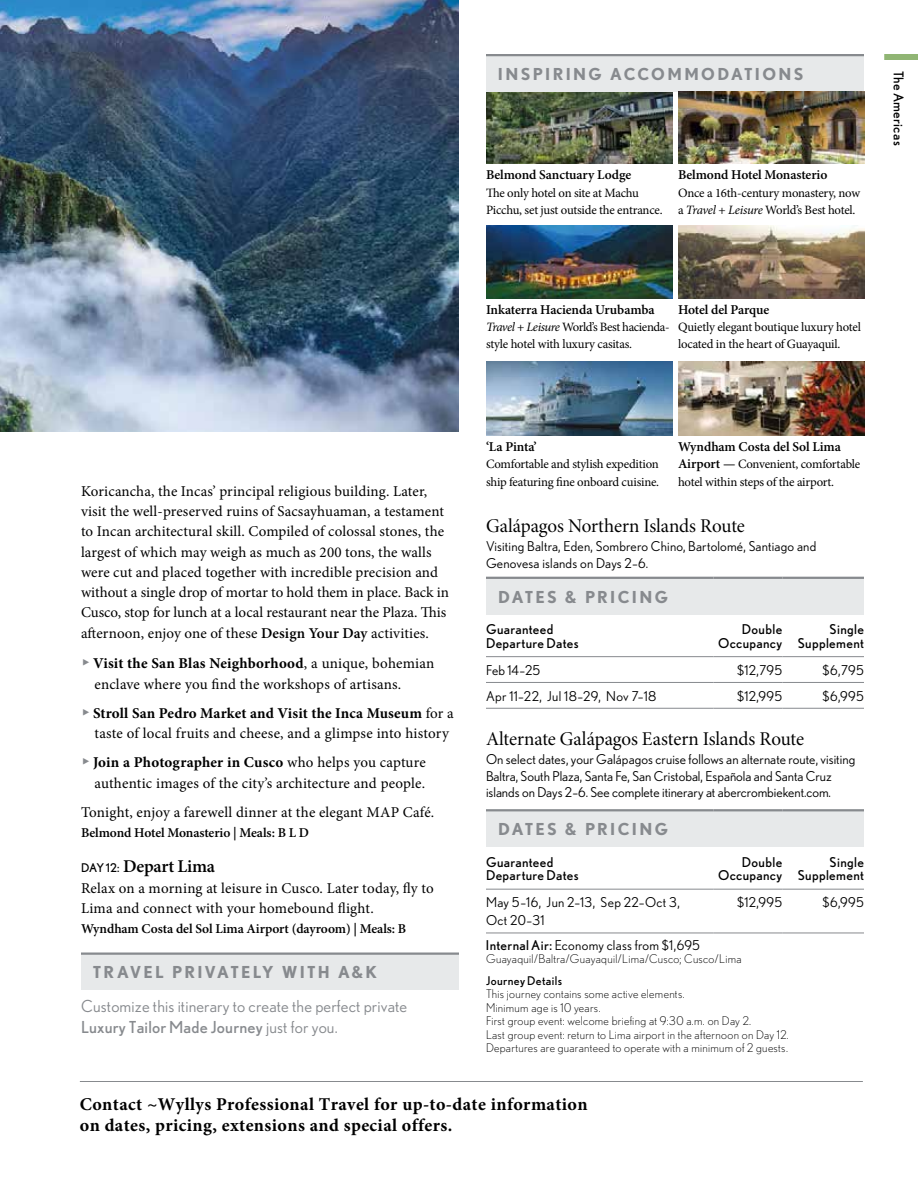
<style>
.page{position:relative;width:918px;height:1188px;background:#fff}
.page>*{position:absolute;margin:0;border:0;box-sizing:border-box;transform-origin:0 0}
.t1{font:19.5px "Minion Pro Subh";letter-spacing:-.005em;color:#000}
.t2{font:700 18px/21px "Minion Pro";letter-spacing:.025em;color:#000}
.t3{font:600 18px "Minion Pro";letter-spacing:-.01em;color:#000}
.t4{font:16.5px/20.2px "Nobel";letter-spacing:.01em;color:#878a8e}
.t5{font:700 16.5px "Nobel";letter-spacing:.135em;color:#878a8e}
.t6{font:15px/20.2px "Minion Pro";letter-spacing:.01em;color:#000}
.t7{font:13.5px/16.5px "Nobel";letter-spacing:.005em;color:#000}
.t8{font:600 13.5px "Minion Pro";letter-spacing:-.005em;color:#000}
.t9{font:13.5px/13.5px "Nobel";letter-spacing:.025em;color:#000;text-align:right}
.t10{font:13.5px/18px "Nobel";letter-spacing:.025em;color:#000}
.t11{font:12.75px/17.2px "Minion Pro";letter-spacing:-.02em;color:#000}
.t12{font:300 12px/13.5px "Nobel";letter-spacing:.025em;color:#000}
.t13{font:12px "Nobel";letter-spacing:.03em;color:#000}
.s1{font-style:italic}
.s2{font-weight:600}
.s3{font-family:"Arial Unicode MS";color:#878a8e}
.s4{font-weight:700}
.s5{font-family:"Nobel";font-weight:400;font-size:12px}
.s6{font-style:inherit}
.s7{font-weight:600;font-size:13.5px}
</style>
<div class="page">
<div style="left:884px;top:54px;width:34px;height:6px;background:#90b574"></div>
<img style="left:0;top:0;width:459px;height:432px">
<img style="left:486px;top:92px;width:186px;height:71px">
<img style="left:486px;top:226px;width:186px;height:72px">
<img style="left:486px;top:361px;width:186px;height:74px">
<div style="left:486px;top:56px;width:378px;height:36px;background:#e7e9ea"></div>
<hr style="left:486px;top:54px;width:378px;height:2px;background:#878a8e">
<img style="left:678px;top:92px;width:186px;height:71px">
<img style="left:678px;top:226px;width:186px;height:72px">
<img style="left:678px;top:361px;width:186px;height:74px">
<div style="left:81px;top:954px;width:378px;height:36px;background:#e7e9ea"></div>
<hr style="left:81px;top:952px;width:378px;height:3px;background:#878a8e">
<div style="left:486px;top:810px;width:378px;height:37px;background:#e7e9ea"></div>
<hr style="left:486px;top:809px;width:227px;height:2px;background:#878a8e">
<hr style="left:713px;top:809px;width:69px;height:2px;background:#878a8e">
<hr style="left:782px;top:809px;width:82px;height:2px;background:#878a8e">
<hr style="left:486px;top:933px;width:227px;height:1px;background:#878a8e">
<hr style="left:713px;top:933px;width:69px;height:1px;background:#878a8e">
<hr style="left:782px;top:933px;width:82px;height:1px;background:#878a8e">
<hr style="left:486px;top:889px;width:227px;height:1px;background:#878a8e">
<hr style="left:713px;top:889px;width:69px;height:1px;background:#878a8e">
<hr style="left:782px;top:889px;width:82px;height:1px;background:#878a8e">
<div style="left:486px;top:578px;width:378px;height:36px;background:#e7e9ea"></div>
<hr style="left:486px;top:577px;width:227px;height:2px;background:#878a8e">
<hr style="left:713px;top:577px;width:69px;height:2px;background:#878a8e">
<hr style="left:782px;top:577px;width:82px;height:2px;background:#878a8e">
<hr style="left:486px;top:708px;width:227px;height:1px;background:#878a8e">
<hr style="left:713px;top:708px;width:69px;height:1px;background:#878a8e">
<hr style="left:782px;top:708px;width:82px;height:1px;background:#878a8e">
<hr style="left:486px;top:656px;width:227px;height:1px;background:#878a8e">
<hr style="left:713px;top:656px;width:69px;height:1px;background:#878a8e">
<hr style="left:782px;top:656px;width:82px;height:1px;background:#878a8e">
<hr style="left:486px;top:682px;width:227px;height:1px;background:#878a8e">
<hr style="left:713px;top:682px;width:69px;height:1px;background:#878a8e">
<hr style="left:782px;top:682px;width:82px;height:1px;background:#878a8e">
<hr style="left:80px;top:1081px;width:783px;height:1px;background:#878a8e">
<p class="t5" style="left:498px;top:64px;width:307px">INSPIRING ACCOMMODATIONS</p>
<p class="t8" style="left:486px;top:167px;width:147px">Belmond Sanctuary Lodge</p>
<p class="t11" style="left:486px;top:184px;width:178px">The only hotel on site at Machu<br>Picchu, set just outside the entrance.</p>
<p class="t8" style="left:678px;top:167px;width:151px">Belmond Hotel Monasterio</p>
<p class="t11" style="left:678px;top:184px;width:184px">Once a 16th-century monastery, now a <span class="s1">Travel + Leisure</span> World’s Best hotel.</p>
<p class="t9" style="left:905px;top:70px;width:76px;rotate:90deg">The Americas</p>
<p class="t8" style="left:486px;top:302px;width:170px">Inkaterra Hacienda Urubamba</p>
<p class="t11" style="left:486px;top:319px;width:185px"><span class="s1">Travel + Leisure</span> World’s Best hacienda&shy;style hotel with luxury casitas.</p>
<p class="t8" style="left:678px;top:302px;width:93px">Hotel del Parque</p>
<p class="t11" style="left:678px;top:319px;width:184px">Quietly elegant boutique luxury hotel located in the heart of Guayaquil.</p>
<p class="t6" style="left:81px;top:481px;width:370px">Koricancha, the Incas’ principal religious building. Later, visit the well-preserved ruins of Sacsayhuaman, a testament to Incan architectural skill. Compiled of colossal stones, the largest of which may weigh as much as 200 tons, the walls were cut and placed together with incredible precision and without a single drop of mortar to hold them in place. Back in Cusco, stop for lunch at a local restaurant near the Plaza. This afternoon, enjoy one of these <span class="s2">Design Your Day</span> activities.</p>
<p class="t6" style="left:94px;top:653px;width:341px;text-indent:-14px"><span class="s3">▶</span> <span class="s4">Visit the San Blas Neighborhood</span>, a unique, bohemian enclave where you find the workshops of artisans.</p>
<p class="t6" style="left:81px;top:703px;width:374px;text-align:center"><span class="s3">▶</span> <span class="s4">Stroll San Pedro Market and Visit the Inca Museum</span> for a taste of local fruits and cheese, and a glimpse into history</p>
<p class="t6" style="left:81px;top:752px;width:346px;text-align:right"><span class="s3">▶</span> <span class="s4">Join a Photographer in Cusco</span> who helps you capture authentic images of the city’s architecture and people.</p>
<p class="t6" style="left:81px;top:802px;width:355px">Tonight, enjoy a farewell dinner at the elegant MAP Café.</p>
<p class="t8" style="left:81px;top:825px;width:229px">Belmond Hotel Monasterio | Meals: B L D</p>
<p class="t3" style="left:81px;top:856px;width:136px"><span class="s5">DAY 12:</span> Depart Lima</p>
<p class="t6" style="left:81px;top:878px;width:354px">Relax on a morning at leisure in Cusco. Later today, fly to<br>Lima and connect with your homebound flight.</p>
<p class="t8" style="left:81px;top:921px;width:327px">Wyndham Costa del Sol Lima Airport (dayroom) | Meals: B</p>
<p class="t5" style="left:93px;top:963px;width:286px">TRAVEL PRIVATELY WITH A&amp;K</p>
<p class="t4" style="left:81px;top:996px;width:328px">Customize this itinerary to create the perfect private<br><span class="s6">Luxury Tailor Made Journey</span> just for you.</p>
<p class="t8" style="left:486px;top:439px;width:52px">‘La Pinta’</p>
<p class="t11" style="left:486px;top:456px;width:175px">Comfortable and stylish expedition ship featuring fine onboard cuisine.</p>
<p class="t8" style="left:678px;top:439px;width:164px">Wyndham Costa del Sol Lima</p>
<p class="t11" style="left:678px;top:456px;width:184px"><span class="s7">Airport —</span> Convenient, comfortable hotel within steps of the airport.</p>
<h1 class="t1" style="left:486px;top:513px;width:260px">Galápagos Northern Islands Route</h1>
<p class="t7" style="left:486px;top:538px;width:332px">Visiting Baltra, Eden, Sombrero Chino, Bartolomé, Santiago and<br>Genovesa islands on Days 2–6.</p>
<p class="t5" style="left:498px;top:587px;width:172px">DATES &amp; PRICING</p>
<p class="t9" style="left:486px;top:623px;width:94px;text-align:left">Guaranteed<br>Departure Dates</p>
<p class="t9" style="left:718px;top:623px;width:66px">Double<br>Occupancy</p>
<p class="t9" style="left:798px;top:623px;width:68px">Single<br>Supplement</p>
<p class="t7" style="left:486px;top:662px;width:56px">Feb 14–25</p>
<p class="t7" style="left:737px;top:662px;width:47px">$12,795</p>
<p class="t7" style="left:823px;top:662px;width:43px">$6,795</p>
<p class="t10" style="left:486px;top:687px;width:172px">Apr 11–22, Jul 18–29, Nov 7–18</p>
<p class="t7" style="left:737px;top:688px;width:47px">$12,995</p>
<p class="t7" style="left:822px;top:688px;width:43px">$6,995</p>
<h1 class="t1" style="left:486px;top:726px;width:320px">Alternate Galápagos Eastern Islands Route</h1>
<p class="t7" style="left:486px;top:751px;width:371px">On select dates, your Galápagos cruise follows an alternate route, visiting<br>Baltra, South Plaza, Santa Fe, San Cristobal, Española and Santa Cruz islands on Days 2–6. See complete itinerary at abercrombiekent.com.</p>
<p class="t5" style="left:498px;top:819px;width:172px">DATES &amp; PRICING</p>
<p class="t9" style="left:486px;top:855px;width:94px;text-align:left">Guaranteed<br>Departure Dates</p>
<p class="t9" style="left:718px;top:855px;width:66px">Double<br>Occupancy</p>
<p class="t9" style="left:798px;top:855px;width:68px">Single<br>Supplement</p>
<p class="t10" style="left:486px;top:894px;width:195px">May 5–16, Jun 2–13, Sep 22–Oct 3,<br>Oct 20–31</p>
<p class="t7" style="left:737px;top:894px;width:47px">$12,995</p>
<p class="t7" style="left:822px;top:894px;width:43px">$6,995</p>
<p class="t7" style="left:486px;top:937px;width:216px"><span class="s6">Internal Air:</span> Economy class from $1,695</p>
<p class="t12" style="left:486px;top:952px;width:257px">Guayaquil/Baltra/Guayaquil/Lima/Cusco; Cusco/Lima</p>
<p class="t13" style="left:486px;top:973px;width:78px">Journey Details</p>
<p class="t12" style="left:486px;top:987px;width:304px">This journey contains some active elements.<br>Minimum age is 10 years.<br>First group event: welcome briefing at 9:30 a.m. on Day 2.<br>Last group event: return to Lima airport in the afternoon on Day 12.<br>Departures are guaranteed to operate with a minimum of 2 guests.</p>
<p class="t2" style="left:80px;top:1094px;width:509px">Contact ~Wyllys Professional Travel for up-to-date information on dates, pricing, extensions and special offers.</p>
</div>
